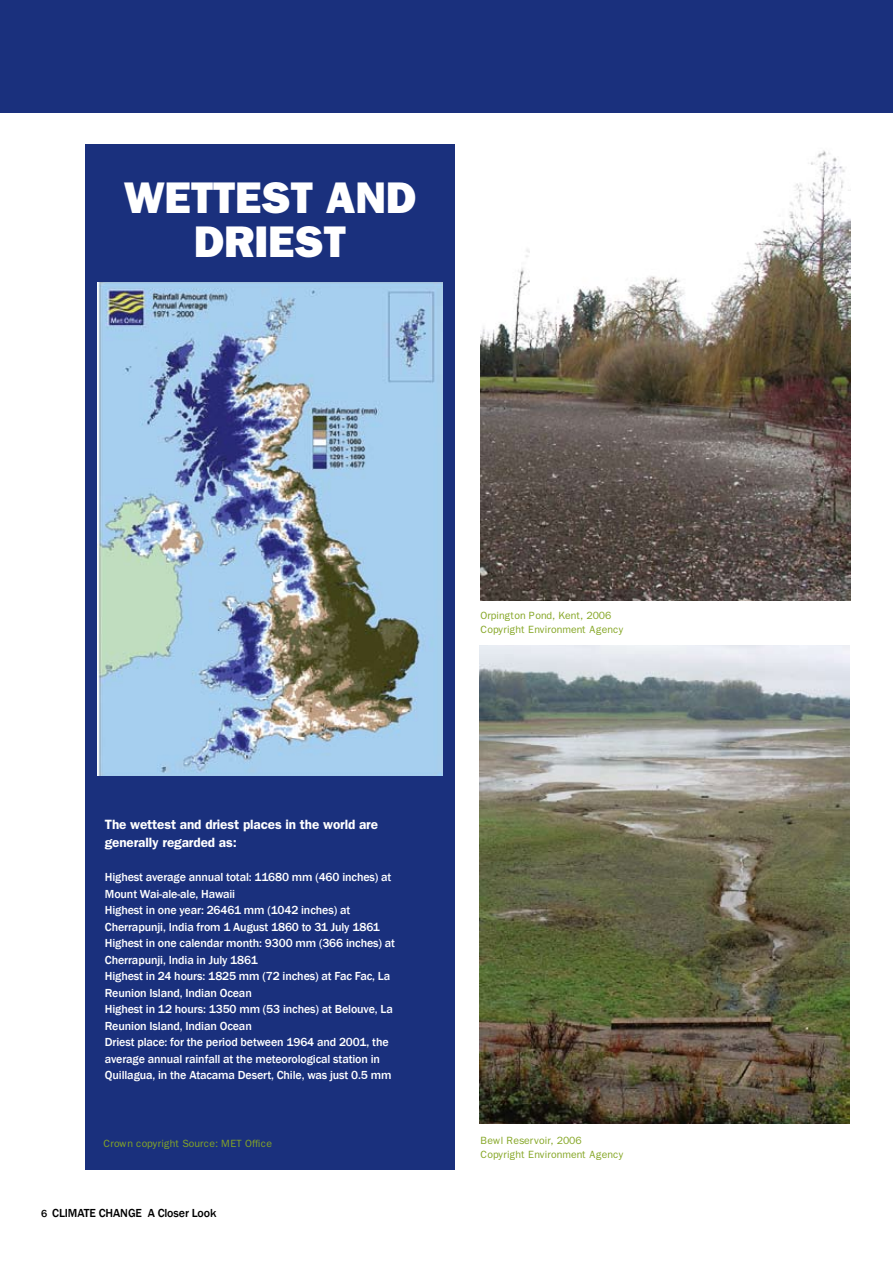
<style>
.page{position:relative;width:893px;height:1263px;background:#fff}
.page>*{position:absolute;margin:0;border:0;box-sizing:border-box;transform-origin:0 0}
.t1{font:800 44.55px/44.5px "Franklin Gothic";letter-spacing:-.005em;color:#fff;text-align:center}
.t2{font:600 13.5px/18px "Franklin Gothic";letter-spacing:-.01em;color:#fff}
.t3{font:500 12px/16.5px "Franklin Gothic";letter-spacing:-.01em;color:#fff}
.t4{font:500 12px "Franklin Gothic";letter-spacing:-.01em;color:#000}
.t5{font:10.5px/13.5px "Franklin Gothic";letter-spacing:-.005em;color:#85a625}
.s1{font-size:10.5px}
</style>
<div class="page">
<div style="left:0;top:0;width:893px;height:113px;background:#1a307d"></div>
<div style="left:85px;top:144px;width:370px;height:1025px;background:#1a307d"></div>
<img style="left:98px;top:283px;width:344px;height:492px">
<img style="left:479px;top:645px;width:371px;height:478px">
<img style="left:480px;top:150px;width:370px;height:450px">
<h1 class="t1" style="left:124px;top:175px;width:294px">WETTEST AND<br>DRIEST</h1>
<p class="t2" style="left:105px;top:815px;width:275px">The wettest and driest places in the world are generally regarded as:</p>
<p class="t3" style="left:105px;top:869px;width:292px">Highest average annual total: 11680 mm (460 inches) at Mount Wai-ale-ale, Hawaii<br>Highest in one year: 26461 mm (1042 inches) at Cherrapunji, India from 1 August 1860 to 31 July 1861<br>Highest in one calendar month: 9300 mm (366 inches) at Cherrapunji, India in July 1861<br>Highest in 24 hours: 1825 mm (72 inches) at Fac Fac, La Reunion Island, Indian Ocean<br>Highest in 12 hours: 1350 mm (53 inches) at Belouve, La Reunion Island, Indian Ocean<br>Driest place: for the period between 1964 and 2001, the average annual rainfall at the meteorological station in Quillagua, in the Atacama Desert, Chile, was just 0.5 mm</p>
<p class="t5" style="left:103px;top:1136px;width:170px">Crown copyright Source: MET Office</p>
<p class="t4" style="left:41px;top:1205px;width:25px"><span class="s1">6</span> CLIMATE</p>
<p class="t4" style="left:99px;top:1205px;width:15px">CHANGE</p>
<p class="t4" style="left:148px;top:1205px;width:70px">A Closer Look</p>
<p class="t5" style="left:480px;top:609px;width:145px">Orpington Pond, Kent, 2006<br>Copyright Environment Agency</p>
<p class="t5" style="left:480px;top:1134px;width:145px">Bewl Reservoir, 2006<br>Copyright Environment Agency</p>
</div>
